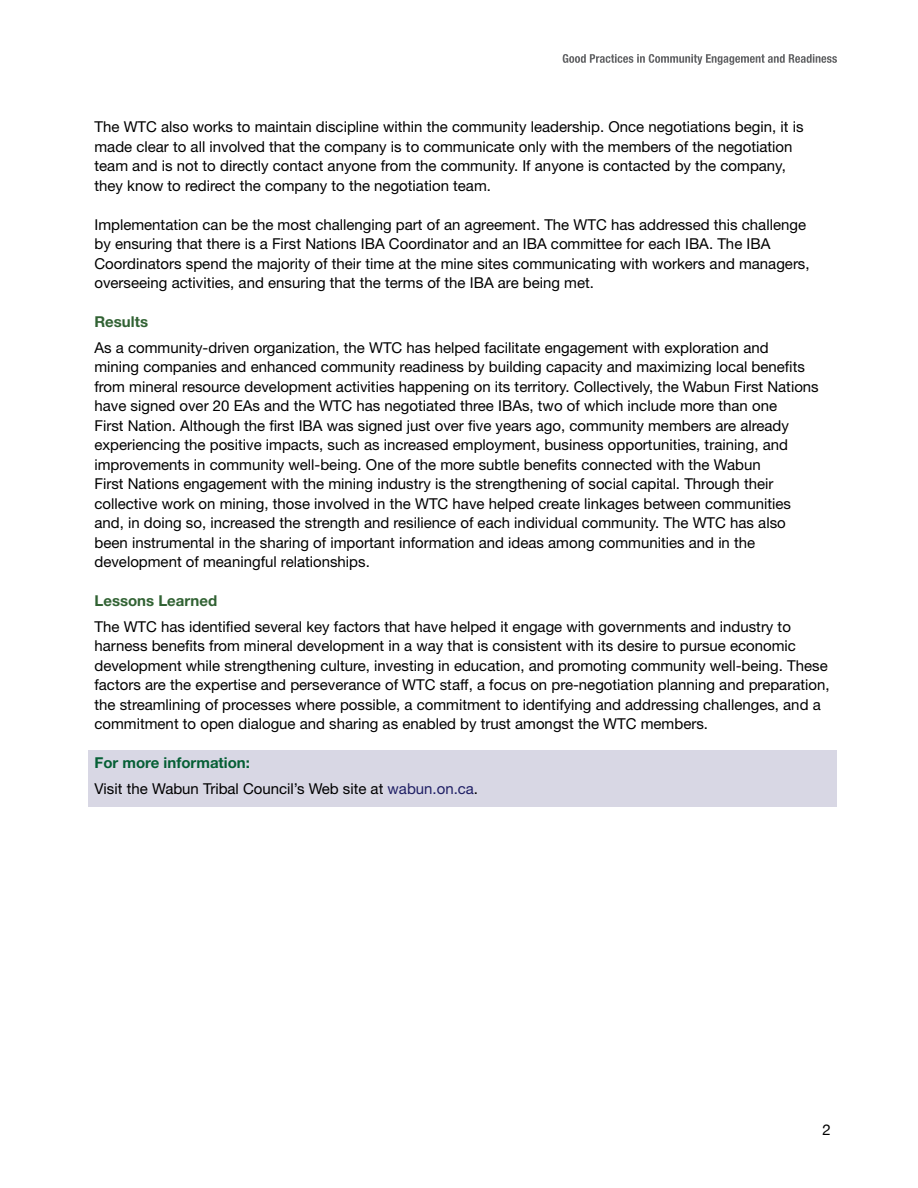
<style>
.page{position:relative;width:918px;height:1188px;background:#fff}
.page>*{position:absolute;margin:0;border:0;box-sizing:border-box;transform-origin:0 0}
.t1{font:15px/19.5px "Helvetica Neue LT Std";color:#000}
.t2{font:700 15px "Helvetica Neue LT Std";color:#316233}
.t3{font:15px "Helvetica Neue";color:#000}
.s1{font-weight:700;color:#055f35}
.s2{color:#1f1f65}
</style>
<div class="page">
<svg style="left:563px;top:54px;width:274px;height:11px"></svg>
<div style="left:88px;top:750px;width:749px;height:56px;background:#d8d7e4"></div>
<p class="t1" style="left:94px;top:117px;width:711px">The WTC also works to maintain discipline within the community leadership. Once negotiations begin, it is made clear to all involved that the company is to communicate only with the members of the negotiation team and is not to directly contact anyone from the community. If anyone is contacted by the company, they know to redirect the company to the negotiation team.</p>
<p class="t1" style="left:94px;top:214px;width:717px">Implementation can be the most challenging part of an agreement. The WTC has addressed this challenge by ensuring that there is a First Nations IBA Coordinator and an IBA committee for each IBA. The IBA Coordinators spend the majority of their time at the mine sites communicating with workers and managers, overseeing activities, and ensuring that the terms of the IBA are being met.</p>
<h2 class="t2" style="left:94px;top:313px;width:55px">Results</h2>
<p class="t1" style="left:94px;top:337px;width:726px">As a community-driven organization, the WTC has helped facilitate engagement with exploration and<br>mining companies and enhanced community readiness by building capacity and maximizing local benefits from mineral resource development activities happening on its territory. Collectively, the Wabun First Nations have signed over 20 EAs and the WTC has negotiated three IBAs, two of which include more than one<br>First Nation. Although the first IBA was signed just over five years ago, community members are already experiencing the positive impacts, such as increased employment, business opportunities, training, and improvements in community well-being. One of the more subtle benefits connected with the Wabun<br>First Nations engagement with the mining industry is the strengthening of social capital. Through their collective work on mining, those involved in the WTC have helped create linkages between communities and, in doing so, increased the strength and resilience of each individual community. The WTC has also been instrumental in the sharing of important information and ideas among communities and in the development of meaningful relationships.</p>
<h2 class="t2" style="left:94px;top:592px;width:124px">Lessons Learned</h2>
<p class="t1" style="left:94px;top:616px;width:737px">The WTC has identified several key factors that have helped it engage with governments and industry to harness benefits from mineral development in a way that is consistent with its desire to pursue economic development while strengthening culture, investing in education, and promoting community well-being. These factors are the expertise and perseverance of WTC staff, a focus on pre-negotiation planning and preparation, the streamlining of processes where possible, a commitment to identifying and addressing challenges, and a commitment to open dialogue and sharing as enabled by trust amongst the WTC members.</p>
<p class="t1" style="left:94px;top:750px;width:385px;line-height:25.5px"><span class="s1">For more information:<br></span>Visit the Wabun Tribal Council’s Web site at <span class="s2">wabun.on.ca</span>.</p>
<p class="t3" style="left:823px;top:1119px;width:10px">2</p>
</div>
